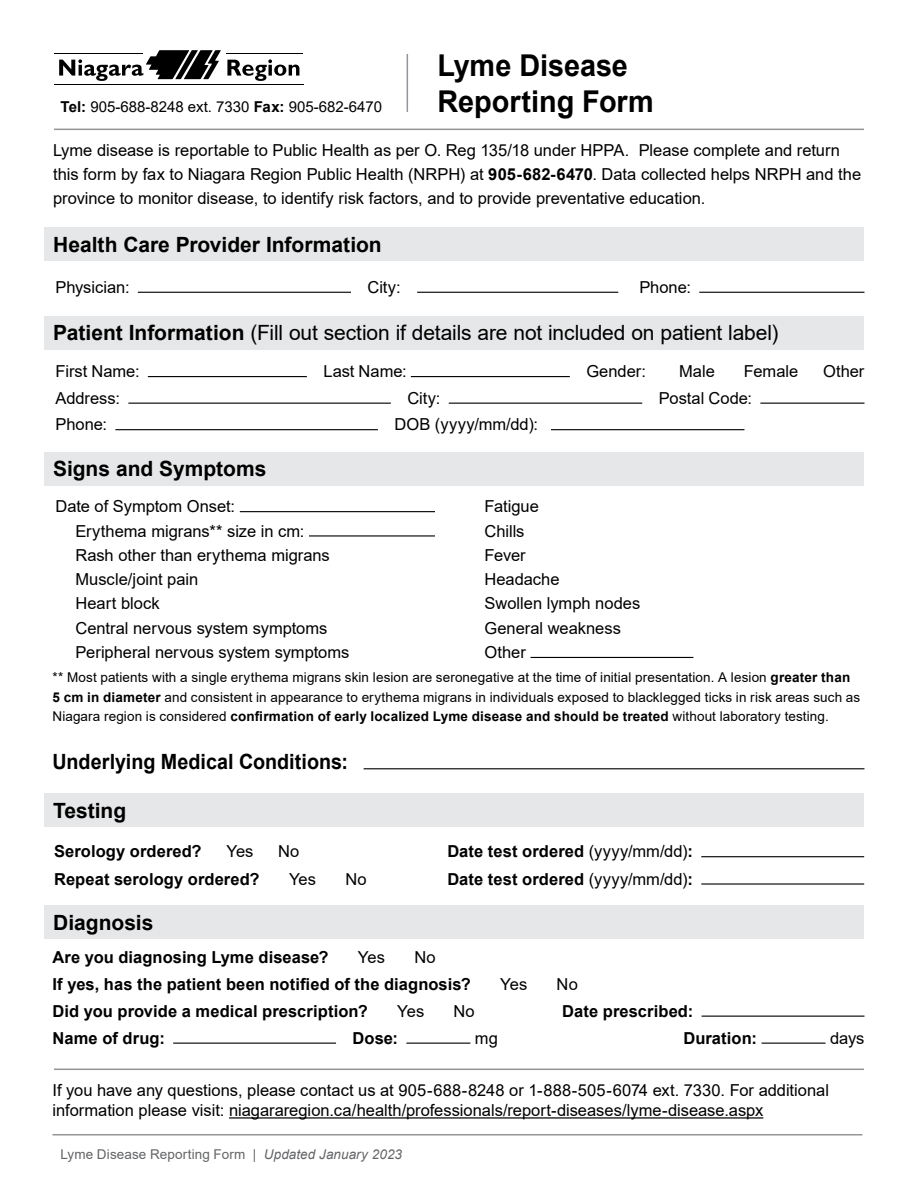
<style>
.page{position:relative;width:918px;height:1188px;background:#fff}
.page>*{position:absolute;margin:0;border:0;box-sizing:border-box;transform-origin:0 0}
.t1{font:700 30px/36px "Arial";color:#000;scale:.96 1}
.t2{font:21px "Arial";letter-spacing:-.005em;color:#000}
.t3{font:700 21px "Arial";color:#000}
.t4{font:700 21px "Arial";color:#000;scale:.94 1}
.body{font:16.5px/24px "Arial";color:#000}
.body-2{font:700 16.5px "Arial";letter-spacing:.005em;color:#000}
.t5{font:15px "Arial";color:#000}
.t6{font:13.5px/19.5px "Arial";letter-spacing:.005em;color:#000}
.t7{font:13.5px "Arial";letter-spacing:.01em;color:#636466}
.s1{font-weight:700}
.s2{font-weight:400}
.s3{font-style:italic}
</style>
<div class="page">
<hr style="left:52px;top:1134px;width:810px;height:2px;background:#939598">
<hr style="left:407px;top:54px;width:1px;height:58px;background:#939598">
<hr style="left:54px;top:129px;width:810px;height:1px;background:#939598">
<hr style="left:54px;top:1069px;width:810px;height:1px;background:#939598">
<svg style="left:59px;top:50px;width:162px;height:31px"></svg>
<svg style="left:227px;top:59px;width:72px;height:22px"></svg>
<hr style="left:54px;top:84px;width:249px;height:1px;background:#000">
<hr style="left:54px;top:53px;width:89px;height:1px;background:#000">
<hr style="left:227px;top:53px;width:76px;height:1px;background:#000">
<div style="left:44px;top:227px;width:820px;height:34px;background:#e6e7e8"></div>
<hr style="left:138px;top:292px;width:213px;height:1px;background:#000">
<hr style="left:417px;top:292px;width:201px;height:1px;background:#000">
<hr style="left:699px;top:292px;width:165px;height:1px;background:#000">
<div style="left:44px;top:316px;width:820px;height:33px;background:#e6e7e8"></div>
<hr style="left:148px;top:376px;width:159px;height:1px;background:#000">
<hr style="left:411px;top:376px;width:159px;height:1px;background:#000">
<hr style="left:128px;top:403px;width:263px;height:1px;background:#000">
<hr style="left:449px;top:403px;width:193px;height:1px;background:#000">
<hr style="left:760px;top:403px;width:104px;height:1px;background:#000">
<hr style="left:115px;top:429px;width:263px;height:1px;background:#000">
<hr style="left:551px;top:429px;width:194px;height:1px;background:#000">
<div style="left:44px;top:452px;width:820px;height:33px;background:#e6e7e8"></div>
<hr style="left:240px;top:511px;width:195px;height:1px;background:#000">
<hr style="left:309px;top:535px;width:126px;height:2px;background:#000">
<hr style="left:531px;top:657px;width:162px;height:1px;background:#000">
<hr style="left:364px;top:768px;width:500px;height:1px;background:#000">
<div style="left:44px;top:793px;width:820px;height:34px;background:#e6e7e8"></div>
<hr style="left:701px;top:856px;width:163px;height:1px;background:#000">
<hr style="left:701px;top:883px;width:163px;height:2px;background:#000">
<div style="left:44px;top:906px;width:820px;height:33px;background:#e6e7e8"></div>
<hr style="left:702px;top:1016px;width:162px;height:1px;background:#000">
<hr style="left:173px;top:1043px;width:163px;height:1px;background:#000">
<hr style="left:406px;top:1043px;width:64px;height:1px;background:#000">
<hr style="left:762px;top:1043px;width:64px;height:1px;background:#000">
<hr style="left:229px;top:1117px;width:534px;height:2px;background:#000">
<h1 class="t1" style="left:438px;top:48px;width:227px">Lyme Disease<br>Reporting Form</h1>
<p class="body" style="left:53px;top:138px;width:810px">Lyme disease is reportable to Public Health as per O. Reg 135/18 under HPPA. Please complete and return this form by fax to Niagara Region Public Health (NRPH) at <span class="s1">905-682-6470</span>. Data collected helps NRPH and the province to monitor disease, to identify risk factors, and to provide preventative education.</p>
<h2 class="t3" style="left:53px;top:229px;width:330px">Health Care Provider Information</h2>
<p class="body" style="left:56px;top:275px;width:76px">Physician:</p>
<p class="body" style="left:368px;top:275px;width:35px">City:</p>
<p class="body" style="left:639px;top:275px;width:53px">Phone:</p>
<h2 class="t2" style="left:53px;top:319px;width:727px"><span class="s1">Patient Information</span> (Fill out section if details are not included on patient label)</h2>
<p class="body" style="left:56px;top:359px;width:86px">First Name:</p>
<p class="body" style="left:323px;top:359px;width:85px">Last Name:</p>
<p class="body" style="left:586px;top:359px;width:61px">Gender:</p>
<p class="body" style="left:679px;top:359px;width:37px">Male</p>
<p class="body" style="left:744px;top:359px;width:56px">Female</p>
<p class="body" style="left:823px;top:359px;width:43px">Other</p>
<p class="body" style="left:56px;top:386px;width:66px">Address:</p>
<p class="body" style="left:407px;top:386px;width:35px">City:</p>
<p class="body" style="left:659px;top:386px;width:95px">Postal Code:</p>
<p class="body" style="left:56px;top:412px;width:53px">Phone:</p>
<p class="body" style="left:394px;top:412px;width:145px">DOB (yyyy/mm/dd):</p>
<h2 class="t3" style="left:53px;top:454px;width:215px">Signs and Symptoms</h2>
<p class="body" style="left:56px;top:494px;width:181px">Date of Symptom Onset:</p>
<p class="body" style="left:75px;top:519px;width:230px">Erythema migrans** size in cm:</p>
<p class="body" style="left:75px;top:543px;width:256px">Rash other than erythema migrans</p>
<p class="body" style="left:75px;top:567px;width:124px">Muscle/joint pain</p>
<p class="body" style="left:75px;top:592px;width:86px">Heart block</p>
<p class="body" style="left:75px;top:616px;width:253px">Central nervous system symptoms</p>
<p class="body" style="left:75px;top:640px;width:275px">Peripheral nervous system symptoms</p>
<p class="t5" style="left:61px;top:96px;width:323px"><span class="s1">Tel:</span> 905-688-8248 ext. 7330 <span class="s1">Fax:</span> 905-682-6470</p>
<p class="body" style="left:484px;top:494px;width:56px">Fatigue</p>
<p class="body" style="left:484px;top:519px;width:42px">Chills</p>
<p class="body" style="left:484px;top:543px;width:43px">Fever</p>
<p class="body" style="left:484px;top:567px;width:77px">Headache</p>
<p class="body" style="left:484px;top:592px;width:157px">Swollen lymph nodes</p>
<p class="body" style="left:484px;top:616px;width:138px">General weakness</p>
<p class="body" style="left:484px;top:640px;width:43px">Other</p>
<p class="t6" style="left:52px;top:667px;width:809px">** Most patients with a single erythema migrans skin lesion are seronegative at the time of initial presentation. A lesion <span class="s1">greater than<br>5 cm in diameter</span> and consistent in appearance to erythema migrans in individuals exposed to blacklegged ticks in risk areas such as<br>Niagara region is considered <span class="s1">confirmation of early localized Lyme disease and should be treated</span> without laboratory testing.</p>
<p class="t4" style="left:52px;top:747px;width:316px">Underlying Medical Conditions:</p>
<h2 class="t3" style="left:53px;top:795px;width:74px">Testing</h2>
<p class="body-2" style="left:54px;top:840px;width:149px">Serology ordered?</p>
<p class="body" style="left:226px;top:839px;width:29px">Yes</p>
<p class="body" style="left:278px;top:839px;width:23px">No</p>
<p class="body-2" style="left:447px;top:840px;width:247px">Date test ordered <span class="s2">(yyyy/mm/dd)</span>:</p>
<p class="body-2" style="left:54px;top:867px;width:207px">Repeat serology ordered?</p>
<p class="body" style="left:289px;top:867px;width:29px">Yes</p>
<p class="body" style="left:345px;top:867px;width:23px">No</p>
<p class="body-2" style="left:447px;top:867px;width:247px">Date test ordered <span class="s2">(yyyy/mm/dd)</span>:</p>
<h2 class="t3" style="left:53px;top:908px;width:102px">Diagnosis</h2>
<p class="body-2" style="left:52px;top:945px;width:278px">Are you diagnosing Lyme disease?</p>
<p class="body" style="left:358px;top:945px;width:29px">Yes</p>
<p class="body" style="left:414px;top:945px;width:23px">No</p>
<p class="body-2" style="left:52px;top:972px;width:420px">If yes, has the patient been notified of the diagnosis?</p>
<p class="body" style="left:500px;top:972px;width:29px">Yes</p>
<p class="body" style="left:557px;top:972px;width:23px">No</p>
<p class="body-2" style="left:52px;top:999px;width:317px">Did you provide a medical prescription?</p>
<p class="body" style="left:397px;top:999px;width:29px">Yes</p>
<p class="body" style="left:454px;top:999px;width:23px">No</p>
<p class="body-2" style="left:562px;top:999px;width:133px">Date prescribed:</p>
<p class="body-2" style="left:52px;top:1026px;width:114px">Name of drug:</p>
<p class="body-2" style="left:353px;top:1026px;width:47px">Dose:</p>
<p class="body" style="left:475px;top:1026px;width:24px">mg</p>
<p class="body-2" style="left:683px;top:1026px;width:75px">Duration:</p>
<p class="body" style="left:830px;top:1026px;width:36px">days</p>
<p class="body" style="left:52px;top:1081px;width:778px;line-height:19.8px">If you have any questions, please contact us at 905-688-8248 or 1-888-505-6074 ext. 7330. For additional information please visit: niagararegion.ca/health/professionals/report-diseases/lyme-disease.aspx</p>
<p class="t7" style="left:61px;top:1145px;width:343px">Lyme Disease Reporting Form | <span class="s3">Updated January 2023</span></p>
</div>
